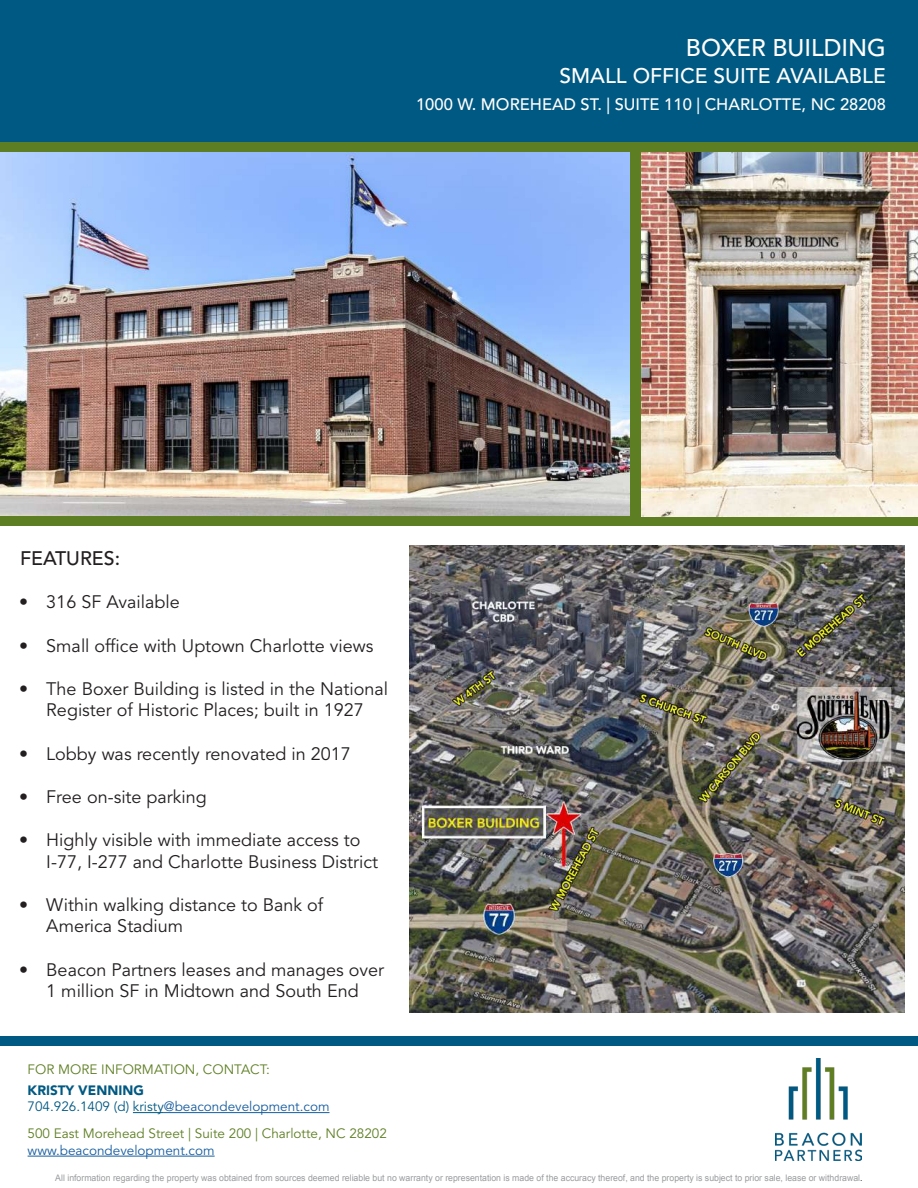
<style>
.page{position:relative;width:918px;height:1188px;background:#fff}
.page>*{position:absolute;margin:0;border:0;box-sizing:border-box;transform-origin:0 0}
.t1{font:500 24px "Avenir LT Std";color:#fff}
.t2{font:500 21px "Avenir LT Std";color:#fff}
.t3{font:500 19.5px "Avenir LT Std";color:#231f20}
.t4{font:18px/21.6px "Avenir LT Std";color:#231f20;text-align:center}
.t5{font:500 16.5px "Avenir LT Std";color:#fff}
.t6{font:13.5px/16.5px "Avenir LT Std";color:#175d9e}
.t7{font:13.5px "Avenir LT Std";color:#5e7e23}
.t8{font:9px "Arial";color:#999b9e}
.s1{font-weight:900;color:#005982}
.s2{color:#005982}
.s3{color:#231f20}
</style>
<div class="page">
<div style="left:630px;top:148px;width:11px;height:373px;background:#5e7e23"></div>
<div style="left:0;top:0;width:918px;height:144px;background:#005982"></div>
<div style="left:0;top:142px;width:918px;height:10px;background:#5e7e23"></div>
<img style="left:0;top:152px;width:630px;height:364px">
<hr style="left:133px;top:1112px;width:31px;height:1px;background:#005982">
<hr style="left:164px;top:1112px;width:166px;height:1px;background:#175d9e">
<hr style="left:28px;top:1156px;width:187px;height:1px;background:#175d9e">
<div style="left:0;top:1036px;width:918px;height:10px;background:#005982"></div>
<div style="left:0;top:516px;width:918px;height:10px;background:#5e7e23"></div>
<img style="left:641px;top:152px;width:277px;height:364px">
<img style="left:409px;top:545px;width:495px;height:468px">
<img style="left:776px;top:1058px;width:85px;height:103px">
<h1 class="t1" style="left:686px;top:33px;width:202px">BOXER BUILDING</h1>
<p class="t2" style="left:560px;top:63px;width:328px">SMALL OFFICE SUITE AVAILABLE</p>
<p class="t5" style="left:416px;top:94px;width:471px">1000 W. MOREHEAD ST. | SUITE 110 | CHARLOTTE, NC 28208</p>
<p class="t3" style="left:20px;top:547px;width:102px">FEATURES:</p>
<p class="t4" style="left:19px;top:592px;width:162px">• 316 SF Available</p>
<p class="t4" style="left:19px;top:635px;width:356px">• Small office with Uptown Charlotte views</p>
<p class="t4" style="left:19px;top:678px;width:370px">• The Boxer Building is listed in the National<br>Register of Historic Places; built in 1927</p>
<p class="t4" style="left:19px;top:743px;width:333px">• Lobby was recently renovated in 2017</p>
<p class="t4" style="left:19px;top:786px;width:189px">• Free on-site parking</p>
<p class="t4" style="left:46px;top:829px;width:333px;text-align:left;text-indent:-27px">• Highly visible with immediate access to<br>I-77, I-277 and Charlotte Business District</p>
<p class="t4" style="left:19px;top:894px;width:305px">• Within walking distance to Bank of</p>
<p class="t4" style="left:19px;top:916px;width:165px">• America Stadium</p>
<p class="t4" style="left:19px;top:959px;width:366px">• Beacon Partners leases and manages over<br>1 million SF in Midtown and South End</p>
<p class="t7" style="left:28px;top:1061px;width:244px">FOR MORE INFORMATION, CONTACT:</p>
<p class="t6" style="left:28px;top:1082px;width:303px"><span class="s1">KRISTY VENNING<br></span><span class="s2">704.926.1409 (d) kristy</span>@beacondevelopment.com</p>
<p class="t7" style="left:28px;top:1126px;width:361px">500 East Morehead Street | Suite 200 | Charlotte, NC 28202</p>
<p class="t6" style="left:28px;top:1142px;width:189px">www.beacondevelopment.com</p>
<p class="t8" style="left:55px;top:1172px;width:809px">All information regarding the property was obtained from sources deemed reliable but no warranty or representation is made of the accuracy thereof, and the property is subject to prior sale, lease or withdrawal<span class="s3">.</span></p>
</div>
